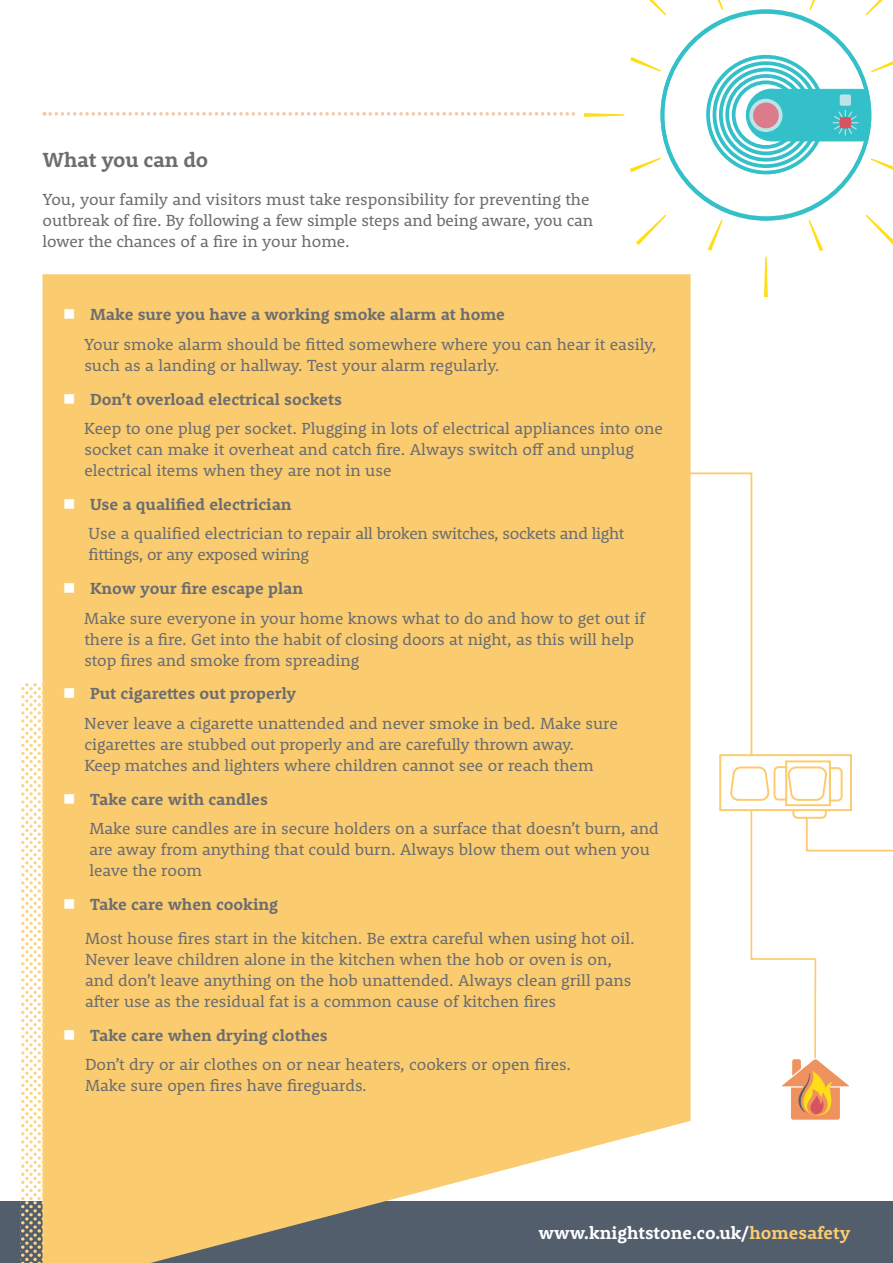
<style>
.page{position:relative;width:893px;height:1263px;background:#fff}
.page>*{position:absolute;margin:0;border:0;box-sizing:border-box;transform-origin:0 0}
.t1{font:700 21px "Rooney";letter-spacing:-.01em;color:#6c6d70}
.t2{font:700 18px "Rooney";color:#fff}
.t3{font:16.5px/21px "Rooney";color:#6c6d70}
.t4{font:700 16.5px "Rooney";color:#6c6d70}
.t5{font:16.5px/21px "Rooney";letter-spacing:-.02em;color:#6c6d70}
.s1{color:#fbcc6f}
</style>
<div class="page">
<div style="left:0;top:1201px;width:893px;height:62px;background:#535e6d"></div>
<div style="left:43px;top:274px;width:648px;height:989px;background:#fbcc6f"></div>
<svg style="left:676px;top:472px;width:217px;height:380px"></svg>
<div style="left:719px;top:754px;width:133px;height:57px;background:#fff;border:2px solid #fbcc6f"></div>
<svg style="left:729px;top:759px;width:122px;height:361px"></svg>
<img style="left:21px;top:684px;width:23px;height:579px">
<svg style="left:871px;top:0;width:12px;height:10px"></svg>
<svg style="left:649px;top:0;width:11px;height:10px"></svg>
<svg style="left:636px;top:220px;width:24px;height:25px"></svg>
<svg style="left:764px;top:257px;width:4px;height:40px"></svg>
<svg style="left:872px;top:221px;width:21px;height:24px"></svg>
<svg style="left:873px;top:159px;width:20px;height:11px"></svg>
<svg style="left:873px;top:61px;width:20px;height:11px"></svg>
<svg style="left:810px;top:0;width:5px;height:8px"></svg>
<svg style="left:718px;top:0;width:5px;height:8px"></svg>
<svg style="left:630px;top:57px;width:29px;height:14px"></svg>
<svg style="left:630px;top:158px;width:29px;height:14px"></svg>
<svg style="left:708px;top:223px;width:14px;height:28px"></svg>
<svg style="left:809px;top:223px;width:14px;height:28px"></svg>
<svg style="left:659px;top:8px;width:214px;height:215px"></svg>
<svg style="left:44px;top:88px;width:825px;height:54px"></svg>
<svg style="left:64px;top:309px;width:10px;height:10px"></svg>
<svg style="left:64px;top:394px;width:10px;height:9px"></svg>
<svg style="left:64px;top:499px;width:10px;height:10px"></svg>
<svg style="left:64px;top:583px;width:10px;height:10px"></svg>
<svg style="left:64px;top:689px;width:10px;height:9px"></svg>
<svg style="left:64px;top:794px;width:10px;height:9px"></svg>
<svg style="left:64px;top:899px;width:10px;height:10px"></svg>
<svg style="left:64px;top:1030px;width:10px;height:9px"></svg>
<p class="t1" style="left:43px;top:146px;width:167px">What you can do</p>
<p class="t3" style="left:43px;top:189px;width:552px">You, your family and visitors must take responsibility for preventing the outbreak of fire. By following a few simple steps and being aware, you can lower the chances of a fire in your home.</p>
<p class="t4" style="left:90px;top:304px;width:416px">Make sure you have a working smoke alarm at home</p>
<p class="t3" style="left:84px;top:333px;width:574px">Your smoke alarm should be fitted somewhere where you can hear it easily, such as a landing or hallway. Test your alarm regularly.</p>
<p class="t4" style="left:90px;top:388px;width:253px">Don’t overload electrical sockets</p>
<p class="t3" style="left:84px;top:417px;width:580px">Keep to one plug per socket. Plugging in lots of electrical appliances into one socket can make it overheat and catch fire. Always switch off and unplug electrical items when they are not in use</p>
<p class="t4" style="left:90px;top:493px;width:203px">Use a qualified electrician</p>
<p class="t5" style="left:89px;top:523px;width:537px">Use a qualified electrician to repair all broken switches, sockets and light fittings, or any exposed wiring</p>
<p class="t4" style="left:90px;top:578px;width:215px">Know your fire escape plan</p>
<p class="t3" style="left:84px;top:607px;width:562px">Make sure everyone in your home knows what to do and how to get out if there is a fire. Get into the habit of closing doors at night, as this will help stop fires and smoke from spreading</p>
<p class="t4" style="left:90px;top:683px;width:208px">Put cigarettes out properly</p>
<p class="t3" style="left:84px;top:712px;width:535px">Never leave a cigarette unattended and never smoke in bed. Make sure cigarettes are stubbed out properly and are carefully thrown away.<br>Keep matches and lighters where children cannot see or reach them</p>
<p class="t4" style="left:90px;top:788px;width:179px">Take care with candles</p>
<p class="t3" style="left:89px;top:817px;width:571px">Make sure candles are in secure holders on a surface that doesn’t burn, and are away from anything that could burn. Always blow them out when you leave the room</p>
<p class="t4" style="left:90px;top:893px;width:189px">Take care when cooking</p>
<p class="t3" style="left:85px;top:927px;width:551px">Most house fires start in the kitchen. Be extra careful when using hot oil.<br>Never leave children alone in the kitchen when the hob or oven is on, and don’t leave anything on the hob unattended. Always clean grill pans after use as the residual fat is a common cause of kitchen fires</p>
<p class="t4" style="left:90px;top:1024px;width:239px">Take care when drying clothes</p>
<p class="t3" style="left:85px;top:1053px;width:487px">Don’t dry or air clothes on or near heaters, cookers or open fires.<br>Make sure open fires have fireguards.</p>
<p class="t2" style="left:538px;top:1221px;width:313px">www.knightstone.co.uk/<span class="s1">homesafety</span></p>
</div>
